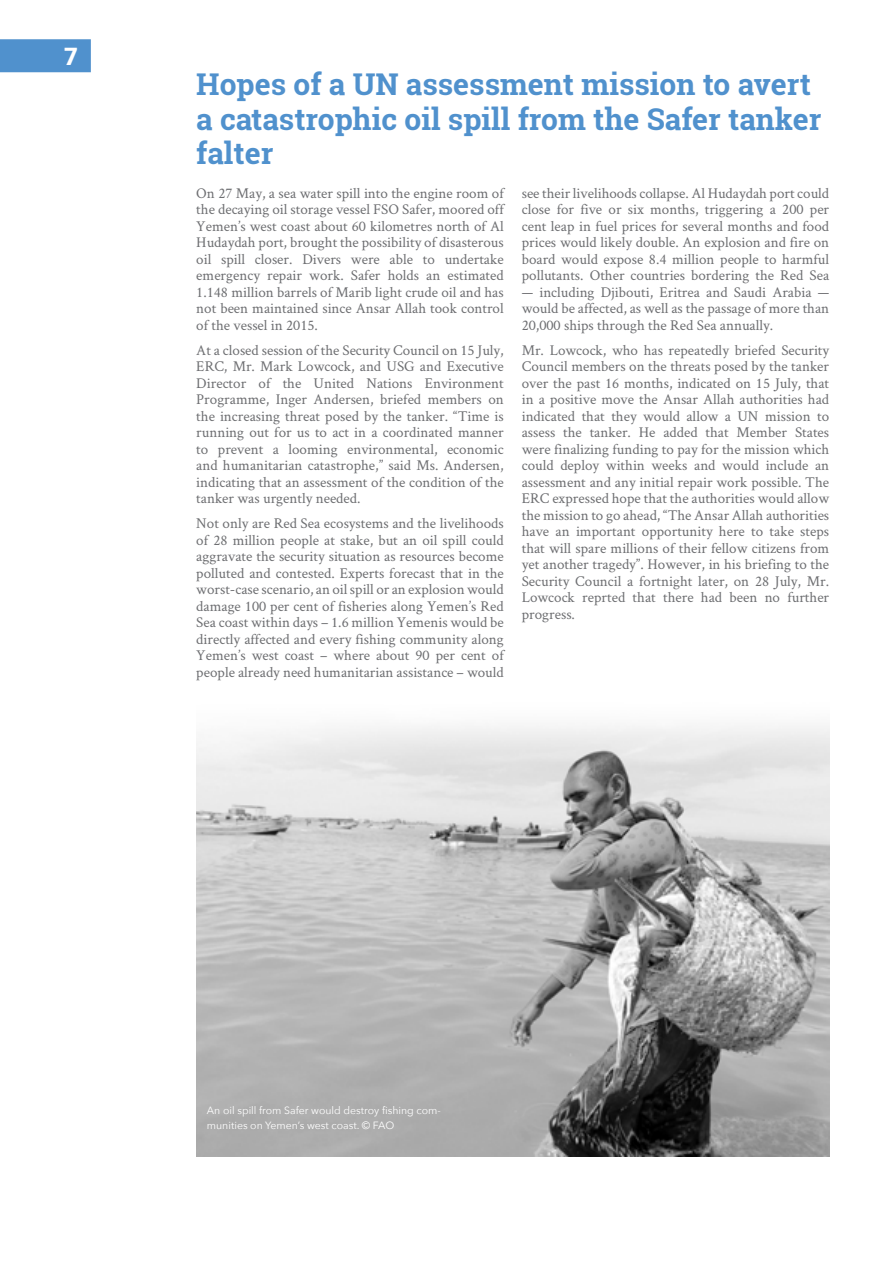
<style>
.page{position:relative;width:893px;height:1263px;background:#fff}
.page>*{position:absolute;margin:0;border:0;box-sizing:border-box;transform-origin:0 0}
.t1{font:700 30px/34.5px "Roboto Slab";color:#5091cd}
.t2{font:900 24px "Roboto";color:#fff}
.t3{font:15px/16.5px "Crimson Text";color:#6d6e71;text-align:justify}
.t4{font:10.5px/15px "Avenir Next";color:#fff}
</style>
<div class="page">
<div style="left:0;top:39px;width:91px;height:33px;background:#5091cd"></div>
<img style="left:196px;top:726px;width:633px;height:430px">
<h2 class="t2" style="left:64px;top:39px;width:15px">7</h2>
<h1 class="t1" style="left:196px;top:67px;width:627px">Hopes of a UN assessment mission to avert a catastrophic oil spill from the Safer tanker falter</h1>
<p class="t3" style="left:196px;top:184px;width:309px">On 27 May, a sea water spill into the engine room of the decaying oil storage vessel FSO Safer, moored off Yemen’s west coast about 60 kilometres north of Al Hudaydah port, brought the possibility of disasterous oil spill closer. Divers were able to undertake emergency repair work. Safer holds an estimated 1.148 million barrels of Marib light crude oil and has not been maintained since Ansar Allah took control of the vessel in 2015.</p>
<p class="t3" style="left:196px;top:341px;width:309px">At a closed session of the Security Council on 15 July, ERC, Mr. Mark Lowcock, and USG and Executive Director of the United Nations Environment Programme, Inger Andersen, briefed members on the increasing threat posed by the tanker. “Time is running out for us to act in a coordinated manner to prevent a looming environmental, economic and humanitarian catastrophe,” said Ms. Andersen, indicating that an assessment of the condition of the tanker was urgently needed.</p>
<p class="t3" style="left:196px;top:515px;width:309px">Not only are Red Sea ecosystems and the livelihoods of 28 million people at stake, but an oil spill could aggravate the security situation as resources become polluted and contested. Experts forecast that in the worst-case scenario, an oil spill or an explosion would damage 100 per cent of fisheries along Yemen’s Red Sea coast within days – 1.6 million Yemenis would be directly affected and every fishing community along Yemen’s west coast – where about 90 per cent of people already need humanitarian assistance – would</p>
<p class="t3" style="left:522px;top:184px;width:309px">see their livelihoods collapse. Al Hudaydah port could close for five or six months, triggering a 200 per cent leap in fuel prices for several months and food prices would likely double. An explosion and fire on board would expose 8.4 million people to harmful pollutants. Other countries bordering the Red Sea</p>
<p class="t3" style="left:522px;top:283px;width:309px">— including Djibouti, Eritrea and Saudi Arabia — would be affected, as well as the passage of more than 20,000 ships through the Red Sea annually.</p>
<p class="t3" style="left:522px;top:341px;width:309px">Mr. Lowcock, who has repeatedly briefed Security Council members on the threats posed by the tanker over the past 16 months, indicated on 15 July, that in a positive move the Ansar Allah authorities had indicated that they would allow a UN mission to assess the tanker. He added that Member States were finalizing funding to pay for the mission which could deploy within weeks and would include an assessment and any initial repair work possible. The ERC expressed hope that the authorities would allow the mission to go ahead, “The Ansar Allah authorities have an important opportunity here to take steps that will spare millions of their fellow citizens from yet another tragedy”. However, in his briefing to the Security Council a fortnight later, on 28 July, Mr.<br>Lowcock reprted that there had been no further progress.</p>
<p class="t4" style="left:207px;top:1102px;width:235px">An oil spill from Safer would destroy fishing com&shy;munities on Yemen’s west coast. © FAO</p>
</div>
